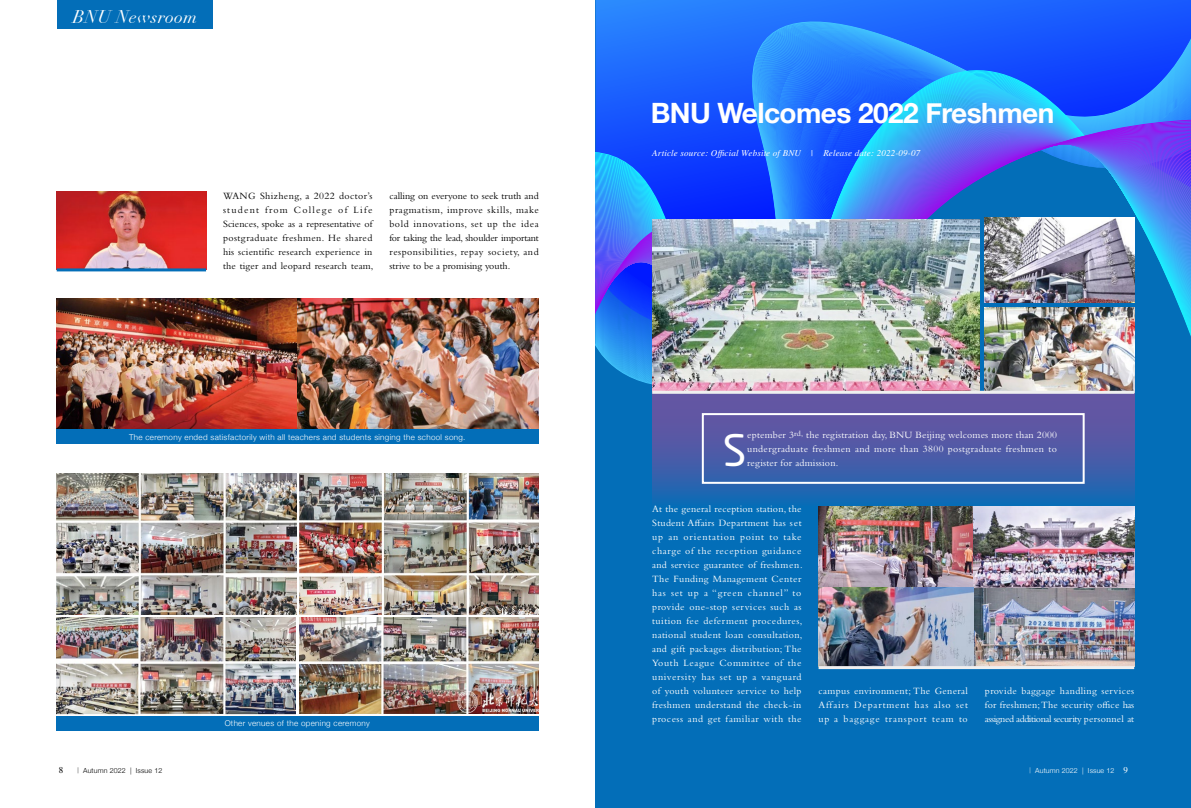
<style>
.page{position:relative;width:1191px;height:808px;background:#fff}
.page>*{position:absolute;margin:0;border:0;box-sizing:border-box;transform-origin:0 0}
.t1{font:42.9px "Neo Tech";color:#fff}
.t2{font:700 28px "Helvetica Neue";letter-spacing:-.02em;color:#fff}
.t3{font:italic 18px "Linotype Didot Oldstyle Figures";letter-spacing:.02em;color:#fff}
.t4{font:10px/14px "Bembo Std";letter-spacing:.035em;color:#fff;text-align:justify}
.t5{font:10px/14px "Bembo Std";letter-spacing:.015em;color:#000;text-align:justify}
.t6{font:italic 9px "STIX General";letter-spacing:.02em;color:#fff}
.t7{font:9px "STIX General";color:#000}
.t8{font:300 8px "Helvetica Neue";letter-spacing:.04em;color:#fff}
.t9{font:300 7px "Helvetica Neue";letter-spacing:.02em;color:#fff}
.t10{font:300 7px "Helvetica Neue";letter-spacing:.02em;color:#000}
.s1{font-size:6px}
.s2{font-family:"STIX General";font-weight:400;font-size:9px}
</style>
<div class="page">
<svg style="left:595px;top:0;width:596px;height:808px;background:#0c6fce"></svg>
<svg style="left:595px;top:118px;width:596px;height:240px;background:#2e6bea"></svg>
<svg style="left:652px;top:394px;width:482px;height:108px;background:#495ca8"></svg>
<div style="left:57px;top:0;width:156px;height:28px;background:#036eb8"></div>
<img style="left:57px;top:298px;width:482px;height:132px">
<img style="left:57px;top:474px;width:239px;height:140px">
<img style="left:299px;top:474px;width:240px;height:140px">
<img style="left:57px;top:618px;width:239px;height:97px">
<img style="left:300px;top:618px;width:239px;height:95px">
<div style="left:57px;top:430px;width:482px;height:14px;background:#036eb8"></div>
<div style="left:57px;top:716px;width:482px;height:14px;background:#036eb8"></div>
<img style="left:652px;top:220px;width:327px;height:171px">
<img style="left:985px;top:218px;width:149px;height:84px">
<img style="left:818px;top:506px;width:155px;height:81px">
<img style="left:973px;top:506px;width:161px;height:160px">
<img style="left:818px;top:587px;width:155px;height:79px">
<img style="left:985px;top:308px;width:149px;height:83px">
<img style="left:57px;top:191px;width:149px;height:77px">
<hr style="left:57px;top:268px;width:149px;height:3px;background:#036eb8">
<hr style="left:652px;top:391px;width:482px;height:3px;background:#efefef">
<hr style="left:818px;top:666px;width:316px;height:3px;background:#efefef">
<div style="left:702px;top:413px;width:382px;height:71px;border:2px solid #fff"></div>
<h3 class="t3" style="left:73px;top:6px;width:126px">BNU Newsroom</h3>
<p class="t5" style="left:223px;top:189px;width:152px">WANG Shizheng, a 2022 doctor’s student from College of Life Sciences, spoke as a representative of postgraduate freshmen. He shared his scientific research experience in the tiger and leopard research team,</p>
<p class="t5" style="left:389px;top:189px;width:151px">calling on everyone to seek truth and pragmatism, improve skills, make bold innovations, set up the idea for taking the lead, shoulder important responsibilities, repay society, and strive to be a promising youth.</p>
<p class="t8" style="left:129px;top:430px;width:338px">The ceremony ended satisfactorily with all teachers and students singing the school song.</p>
<p class="t8" style="left:225px;top:717px;width:147px">Other venues of the opening ceremony</p>
<h2 class="t2" style="left:651px;top:91px;width:405px">BNU Welcomes 2022 Freshmen</h2>
<p class="t6" style="left:652px;top:147px;width:270px">Article source: Official Website of BNU | Release date: 2022-09-07</p>
<h1 class="t1" style="left:722px;top:429px;width:25px">S</h1>
<p class="t4" style="left:747px;top:428px;width:311px">eptember 3<sup>rd,</sup> the registration day, BNU Beijing welcomes more than 2000 undergraduate freshmen and more than 3800 postgraduate freshmen to register for admission.</p>
<p class="t4" style="left:652px;top:502px;width:152px">At the general reception station, the Student Affairs Department has set up an orientation point to take charge of the reception guidance and service guarantee of freshmen.<br>The Funding Management Center has set up a “green channel” to provide one-stop services such as tuition fee deferment procedures, national student loan consultation, and gift packages distribution; The Youth League Committee of the university has set up a vanguard of youth volunteer service to help freshmen understand the check-in process and get familiar with the</p>
<p class="t4" style="left:818px;top:684px;width:151px">campus environment; The General Affairs Department has also set up a baggage transport team to</p>
<p class="t4" style="left:985px;top:684px;width:151px">provide baggage handling services for freshmen; The security office has assigned additional security personnel at</p>
<p class="t7" style="left:59px;top:764px;width:6px">8</p>
<p class="t10" style="left:78px;top:765px;width:86px"><span class="s1">|</span> Autumn 2022 | Issue 12</p>
<p class="t9" style="left:1029px;top:765px;width:100px"><span class="s1">|</span> Autumn 2022 | Issue 12 <span class="s2">9</span></p>
</div>
